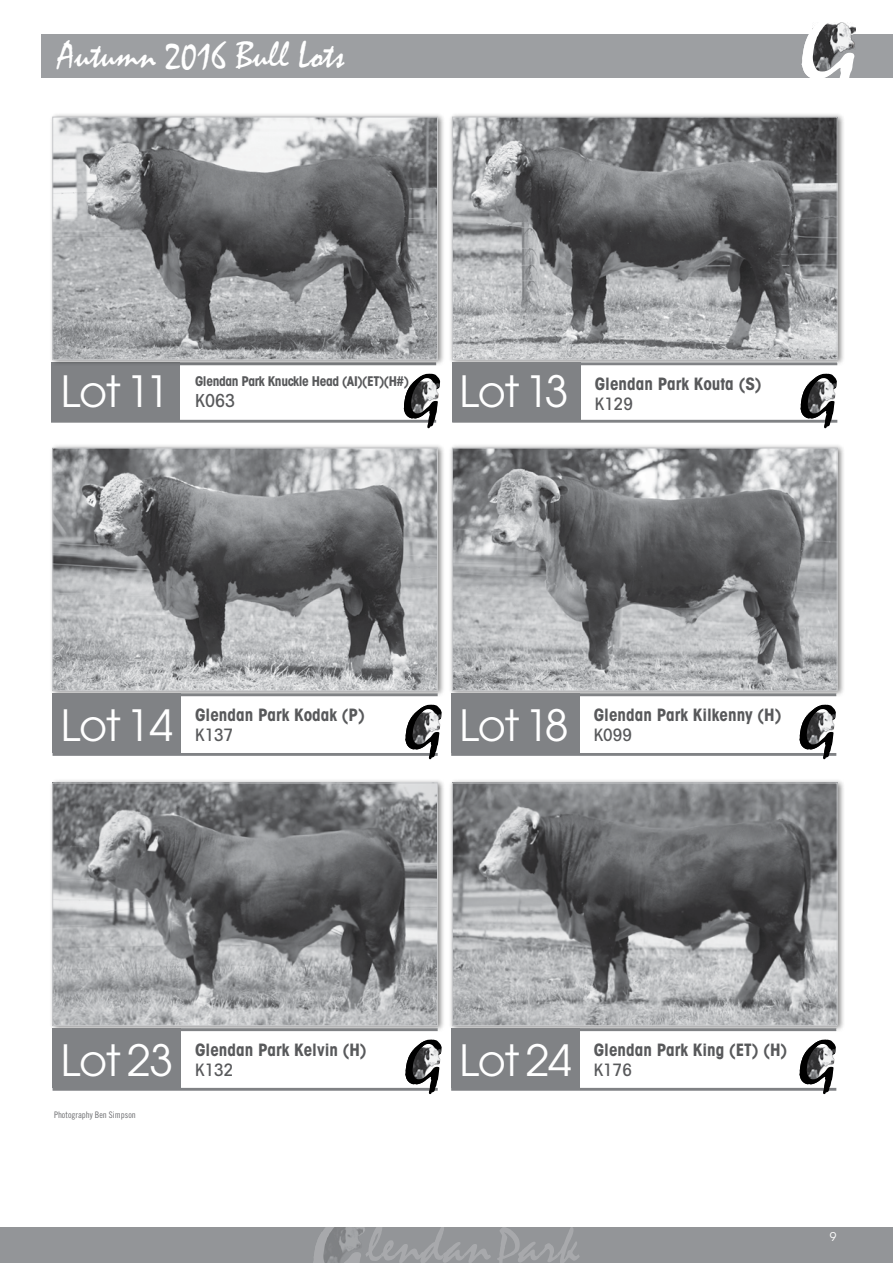
<style>
.page{position:relative;width:893px;height:1263px;background:#fff}
.page>*{position:absolute;margin:0;border:0;box-sizing:border-box;transform-origin:0 0}
.t1{font:42.9px "Avant Garde";letter-spacing:-.025em;color:#fff}
.t2{font:37.5px "Mistral";color:#fff}
.t3{font:500 condensed 18px "Avant Garde";color:#58595b}
.t4{font:700 condensed 17.1px "Avant Garde";color:#58595b}
.t5{font:500 condensed 17.1px "Avant Garde";color:#58595b}
.t6{font:700 condensed 13.5px "Avant Garde";letter-spacing:-.03em;color:#58595b}
.t7{font:12px "Avant Garde";color:#fff}
.t8{font:9px "Trade Gothic Cond Eighteen";color:#6d6e71}
</style>
<div class="page">
<div style="left:0;top:1227px;width:893px;height:36px;background:#939598"></div>
<svg style="left:497px;top:1227px;width:83px;height:36px"></svg>
<svg style="left:313px;top:1227px;width:178px;height:36px"></svg>
<div style="left:41px;top:34px;width:852px;height:43px;background:#9d9fa2"></div>
<svg style="left:802px;top:22px;width:56px;height:56px"></svg>
<div style="left:51px;top:363px;width:128px;height:59px;background:#808285"></div>
<hr style="left:51px;top:420px;width:385px;height:3px;background:#808285">
<div style="left:49px;top:112px;width:396px;height:255px;background:#000;opacity:.5"></div>
<img style="left:55px;top:119px;width:381px;height:239px">
<div style="left:53px;top:117px;width:385px;height:243px;border:1px solid #c7c8ca"></div>
<div style="left:49px;top:443px;width:396px;height:255px;background:#000;opacity:.5"></div>
<img style="left:55px;top:450px;width:381px;height:239px">
<div style="left:53px;top:448px;width:385px;height:243px;border:1px solid #c7c8ca"></div>
<div style="left:49px;top:778px;width:396px;height:254px;background:#000;opacity:.5"></div>
<img style="left:55px;top:785px;width:381px;height:239px">
<div style="left:53px;top:783px;width:385px;height:243px;border:1px solid #c7c8ca"></div>
<div style="left:449px;top:443px;width:396px;height:255px;background:#000;opacity:.5"></div>
<img style="left:454px;top:450px;width:381px;height:239px">
<div style="left:452px;top:448px;width:385px;height:243px;border:1px solid #c7c8ca"></div>
<div style="left:449px;top:778px;width:396px;height:254px;background:#000;opacity:.5"></div>
<img style="left:454px;top:785px;width:381px;height:239px">
<div style="left:452px;top:783px;width:385px;height:243px;border:1px solid #c7c8ca"></div>
<div style="left:449px;top:112px;width:396px;height:255px;background:#000;opacity:.5"></div>
<img style="left:454px;top:119px;width:381px;height:239px">
<div style="left:452px;top:117px;width:385px;height:243px;border:1px solid #c7c8ca"></div>
<svg style="left:404px;top:373px;width:37px;height:55px"></svg>
<div style="left:53px;top:694px;width:385px;height:60px;background:#fff"></div>
<div style="left:53px;top:1029px;width:385px;height:59px;background:#fff"></div>
<div style="left:53px;top:694px;width:128px;height:59px;background:#808285"></div>
<div style="left:53px;top:1028px;width:128px;height:60px;background:#808285"></div>
<hr style="left:53px;top:693px;width:385px;height:3px;background:#808285">
<hr style="left:53px;top:1028px;width:385px;height:3px;background:#808285">
<hr style="left:53px;top:753px;width:385px;height:3px;background:#808285">
<hr style="left:53px;top:1088px;width:385px;height:3px;background:#808285">
<svg style="left:405px;top:704px;width:37px;height:55px"></svg>
<svg style="left:405px;top:1039px;width:37px;height:55px"></svg>
<div style="left:451px;top:694px;width:386px;height:60px;background:#fff"></div>
<div style="left:451px;top:1029px;width:386px;height:59px;background:#fff"></div>
<div style="left:451px;top:694px;width:128px;height:59px;background:#808285"></div>
<div style="left:451px;top:1028px;width:128px;height:60px;background:#808285"></div>
<hr style="left:451px;top:693px;width:385px;height:3px;background:#808285">
<hr style="left:451px;top:1028px;width:385px;height:3px;background:#808285">
<hr style="left:451px;top:753px;width:385px;height:3px;background:#808285">
<hr style="left:451px;top:1088px;width:385px;height:3px;background:#808285">
<svg style="left:799px;top:704px;width:38px;height:55px"></svg>
<svg style="left:799px;top:1039px;width:38px;height:55px"></svg>
<div style="left:452px;top:363px;width:386px;height:59px;background:#fff"></div>
<div style="left:452px;top:363px;width:128px;height:59px;background:#808285"></div>
<hr style="left:452px;top:362px;width:385px;height:3px;background:#808285">
<hr style="left:452px;top:420px;width:385px;height:3px;background:#808285">
<svg style="left:800px;top:373px;width:38px;height:55px"></svg>
<h2 class="t2" style="left:58px;top:34px;width:288px">Autumn 2016 Bull Lots</h2>
<h1 class="t1" style="left:60px;top:366px;width:111px">Lot 11</h1>
<h1 class="t1" style="left:459px;top:366px;width:111px">Lot 13</h1>
<p class="t6" style="left:195px;top:372px;width:215px">Glendan Park Knuckle Head (AI)(ET)(H#)</p>
<p class="t3" style="left:195px;top:389px;width:42px">K063</p>
<p class="t4" style="left:595px;top:373px;width:168px">Glendan Park Kouta (S)</p>
<p class="t5" style="left:595px;top:393px;width:40px">K129</p>
<h1 class="t1" style="left:60px;top:700px;width:114px">Lot 14</h1>
<p class="t4" style="left:195px;top:704px;width:171px">Glendan Park Kodak (P)</p>
<p class="t5" style="left:195px;top:724px;width:40px">K137</p>
<h1 class="t1" style="left:459px;top:700px;width:111px">Lot 18</h1>
<p class="t4" style="left:594px;top:704px;width:189px">Glendan Park Kilkenny (H)</p>
<p class="t5" style="left:594px;top:724px;width:40px">K099</p>
<h1 class="t1" style="left:60px;top:1035px;width:114px">Lot 23</h1>
<p class="t8" style="left:54px;top:1109px;width:83px">Photography Ben Simpson</p>
<p class="t4" style="left:195px;top:1039px;width:173px">Glendan Park Kelvin (H)</p>
<p class="t5" style="left:195px;top:1059px;width:40px">K132</p>
<h1 class="t1" style="left:459px;top:1035px;width:114px">Lot 24</h1>
<p class="t4" style="left:594px;top:1039px;width:195px">Glendan Park King (ET) (H)</p>
<p class="t5" style="left:594px;top:1059px;width:40px">K176</p>
<p class="t7" style="left:830px;top:1230px;width:8px">9</p>
</div>
